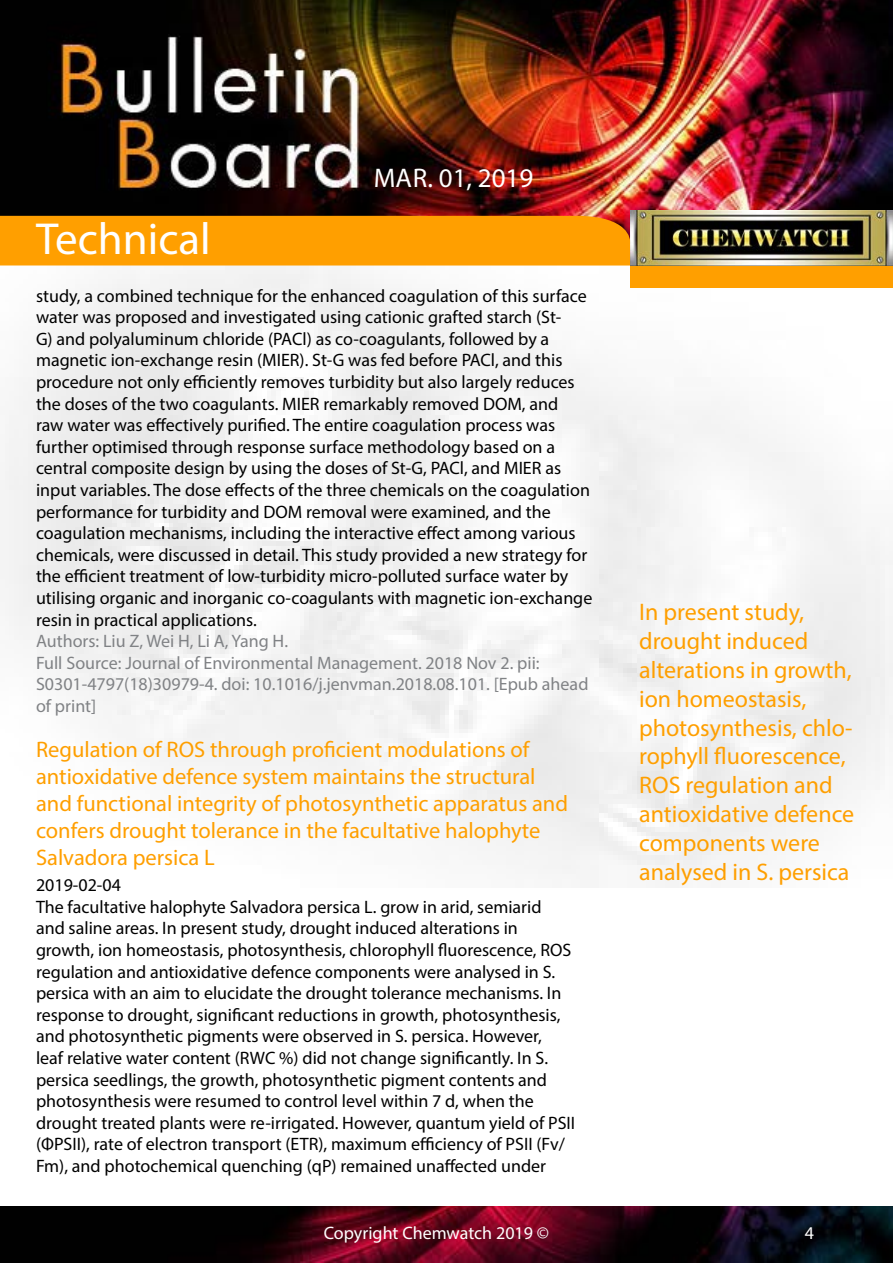
<style>
.page{position:relative;width:893px;height:1263px;background:#fff}
.page>*{position:absolute;margin:0;border:0;box-sizing:border-box;transform-origin:0 0}
.t1{font:45px "Myriad Pro";color:#fff}
.t2{font:27px "Myriad Pro";color:#fff}
.t3{font:24px/28.8px "Myriad Pro";color:#ff9f00}
.t4{font:22.5px/27px "Myriad Pro";color:#ff9f00}
.t5{font:18px/21.6px "Myriad Pro";color:#000}
.t6{font:18px/21.6px "Myriad Pro";color:#808285}
.t7{font:18px "Myriad Pro";color:#fff}
</style>
<div class="page">
<img style="left:0;top:0;width:893px;height:887px">
<img style="left:892px;top:288px;width:1px;height:599px">
<div style="left:630px;top:265px;width:263px;height:23px;background:#ff9f00"></div>
<img style="left:630px;top:210px;width:262px;height:56px">
<div style="left:0;top:216px;width:630px;height:50px;background:#ff9f00"></div>
<img style="left:0;top:1206px;width:893px;height:57px">
<h2 class="t2" style="left:374px;top:161px;width:161px">Mar. 01, 2019</h2>
<h1 class="t1" style="left:36px;top:211px;width:176px">Technical</h1>
<p class="t5" style="left:36px;top:284px;width:558px">study, a combined technique for the enhanced coagulation of this surface water was proposed and investigated using cationic grafted starch (St-<br>G) and polyaluminum chloride (PACl) as co-coagulants, followed by a magnetic ion-exchange resin (MIER). St-G was fed before PACl, and this procedure not only efficiently removes turbidity but also largely reduces the doses of the two coagulants. MIER remarkably removed DOM, and<br>raw water was effectively purified. The entire coagulation process was further optimised through response surface methodology based on a central composite design by using the doses of St-G, PACl, and MIER as input variables. The dose effects of the three chemicals on the coagulation performance for turbidity and DOM removal were examined, and the coagulation mechanisms, including the interactive effect among various chemicals, were discussed in detail. This study provided a new strategy for the efficient treatment of low-turbidity micro-polluted surface water by utilising organic and inorganic co-coagulants with magnetic ion-exchange resin in practical applications.</p>
<p class="t6" style="left:36px;top:630px;width:554px">Authors: Liu Z, Wei H, Li A, Yang H.<br>Full Source: Journal of Environmental Management. 2018 Nov 2. pii:<br>S0301-4797(18)30979-4. doi: 10.1016/j.jenvman.2018.08.101. [Epub ahead of print]</p>
<p class="t4" style="left:36px;top:736px;width:534px">Regulation of ROS through proficient modulations of antioxidative defence system maintains the structural and functional integrity of photosynthetic apparatus and confers drought tolerance in the facultative halophyte Salvadora persica L</p>
<p class="t5" style="left:36px;top:874px;width:541px">2019-02-04<br>The facultative halophyte Salvadora persica L. grow in arid, semiarid<br>and saline areas. In present study, drought induced alterations in growth, ion homeostasis, photosynthesis, chlorophyll fluorescence, ROS regulation and antioxidative defence components were analysed in S. persica with an aim to elucidate the drought tolerance mechanisms. In response to drought, significant reductions in growth, photosynthesis, and photosynthetic pigments were observed in S. persica. However,<br>leaf relative water content (RWC %) did not change significantly. In S. persica seedlings, the growth, photosynthetic pigment contents and photosynthesis were resumed to control level within 7 d, when the drought treated plants were re-irrigated. However, quantum yield of PSII (ΦPSII), rate of electron transport (ETR), maximum efficiency of PSII (Fv/ Fm), and photochemical quenching (qP) remained unaffected under</p>
<h3 class="t3" style="left:639px;top:597px;width:217px">In present study, drought induced alterations in growth, ion homeostasis, photosynthesis, chlo&shy;rophyll fluorescence,<br>ROS regulation and antioxidative defence components were analysed in S. persica</h3>
<p class="t7" style="left:324px;top:1222px;width:227px">Copyright Chemwatch 2019 ©</p>
<p class="t7" style="left:805px;top:1222px;width:11px">4</p>
</div>
